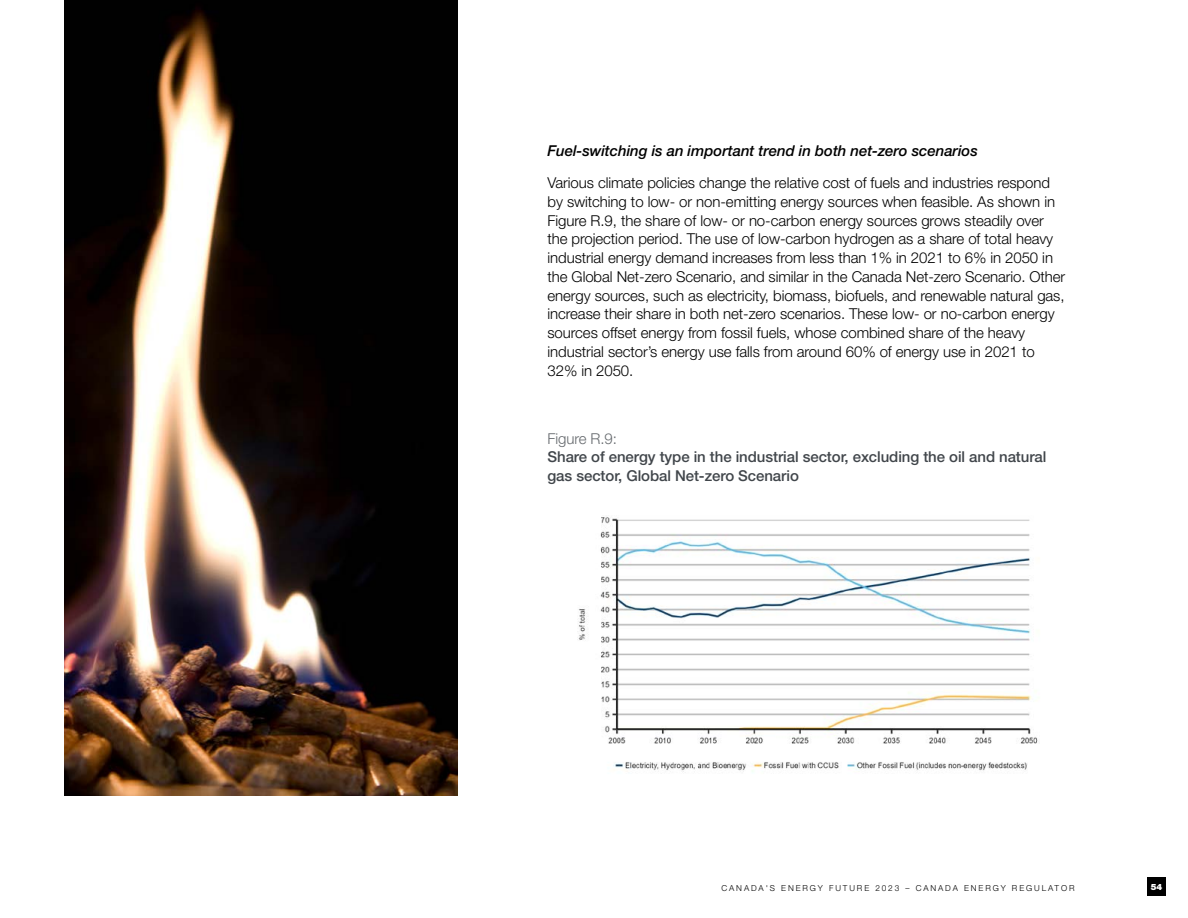
<style>
.page{position:relative;width:1188px;height:918px;background:#fff}
.page>*{position:absolute;margin:0;border:0;box-sizing:border-box;transform-origin:0 0}
.t1{font:300 15px/18.8px "Helvetica Neue LT Std";letter-spacing:-.005em;color:#000}
.t2{font:500 15px/18.8px "Helvetica Neue LT Std";letter-spacing:-.005em;color:#41464b}
.t3{font:italic 500 15px "Helvetica Neue LT Std";letter-spacing:-.005em;color:#000}
.t4{font:300 15px "Helvetica Neue LT Std";letter-spacing:-.005em;color:#676b6f}
.t5{font:900 8.7px "Helvetica Neue LT Std";color:#fff}
.t6{font:300 8.25px "Helvetica Neue LT Std";letter-spacing:.23em;color:#000}
</style>
<div class="page">
<div style="left:1148px;top:878px;width:18px;height:18px;background:#000"></div>
<img style="left:577px;top:517px;width:461px;height:255px">
<img style="left:65px;top:0;width:392px;height:796px">
<p class="t3" style="left:548px;top:142px;width:432px">Fuel-switching is an important trend in both net-zero scenarios</p>
<p class="t1" style="left:548px;top:173px;width:519px">Various climate policies change the relative cost of fuels and industries respond by switching to low- or non-emitting energy sources when feasible. As shown in Figure R.9, the share of low- or no-carbon energy sources grows steadily over the projection period. The use of low-carbon hydrogen as a share of total heavy industrial energy demand increases from less than 1% in 2021 to 6% in 2050 in the Global Net-zero Scenario, and similar in the Canada Net-zero Scenario. Other energy sources, such as electricity, biomass, biofuels, and renewable natural gas, increase their share in both net-zero scenarios. These low- or no-carbon energy sources offset energy from fossil fuels, whose combined share of the heavy industrial sector’s energy use falls from around 60% of energy use in 2021 to 32% in 2050.</p>
<p class="t4" style="left:548px;top:429px;width:71px">Figure R.9:</p>
<p class="t2" style="left:548px;top:447px;width:501px">Share of energy type in the industrial sector, excluding the oil and natural gas sector, Global Net-zero Scenario</p>
<p class="t6" style="left:722px;top:883px;width:355px">CANADA'S ENERGY FUTURE 2023 – CANADA ENERGY REGULATOR</p>
<p class="t5" style="left:1151px;top:881px;width:13px">54</p>
</div>
